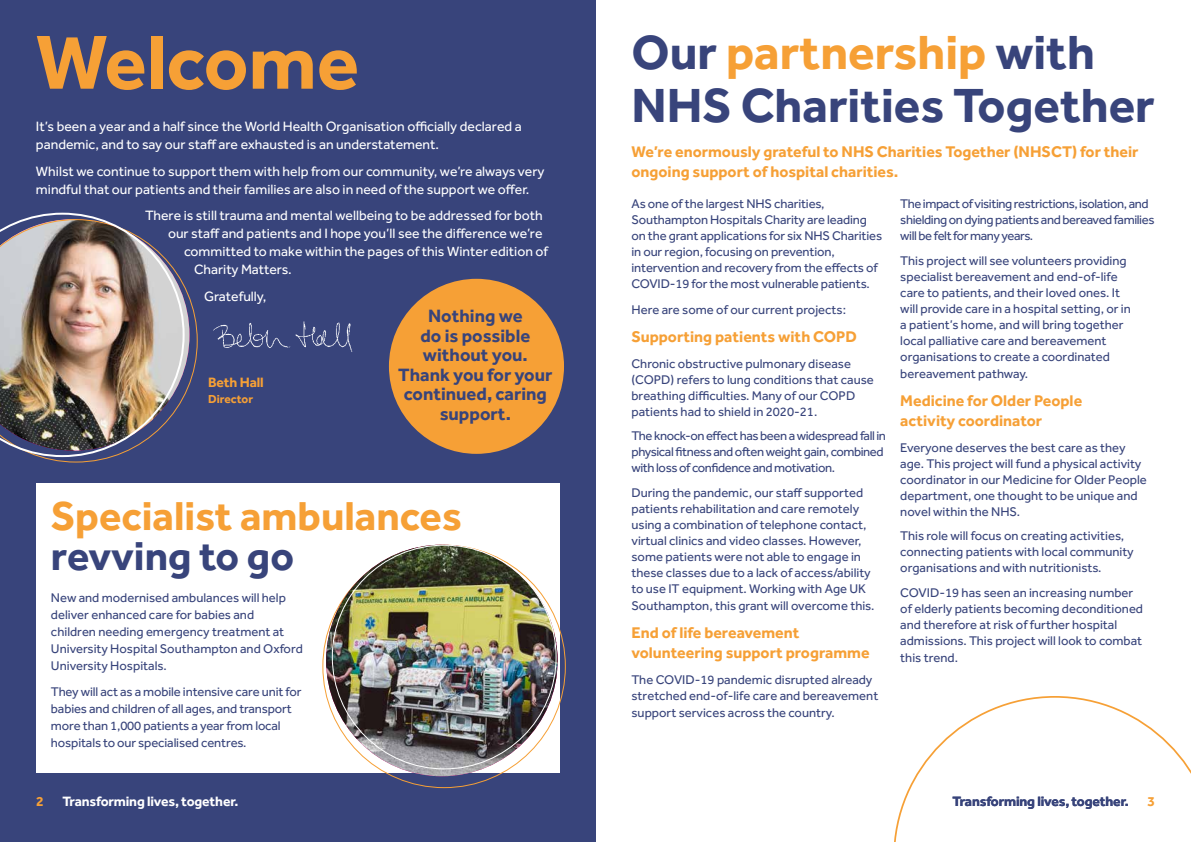
<style>
.page{position:relative;width:1191px;height:842px;background:#fff}
.page>*{position:absolute;margin:0;border:0;box-sizing:border-box;transform-origin:0 0}
.t1{font:700 79px "Effra";color:#f6a036}
.t2{font:700 49.6px/53px "Effra";color:#38447b}
.t3{font:700 41.8px "Effra";color:#f6a036}
.t4{font:700 41.8px "Effra";color:#38447b}
.t5{font:700 18.5px/19.5px "Effra";color:#38447b;text-align:center}
.t6{font:700 16px/20px "Effra";color:#f6a036}
.t7{font:14px/18px "Effra";color:#fff}
.t8{font:700 14px "Effra";letter-spacing:-.01em;color:#fff}
.t9{font:700 14px "Effra";letter-spacing:-.01em;color:#38447b}
.t10{font:700 14px "Effra";letter-spacing:-.01em;color:#f6a036}
.t11{font:13px/16px "Effra";color:#38447b}
.t12{font:13px/16px "Effra";letter-spacing:-.03em;color:#38447b}
.t13{font:700 12px "Effra";color:#f6a036}
.s1{color:#f6a036}
</style>
<div class="page">
<div style="left:0;top:0;width:595px;height:842px;background:#38447b"></div>
<div style="left:36px;top:483px;width:523px;height:289px;background:#fff"></div>
<svg style="left:40px;top:287px;width:158px;height:175px"></svg>
<img style="left:0;top:213px;width:185px;height:244px">
<img style="left:213px;top:321px;width:140px;height:31px">
<div style="left:389px;top:279px;width:175px;height:175px;background:#f6a036;border-radius:50%"></div>
<svg style="left:894px;top:696px;width:297px;height:146px"></svg>
<img style="left:326px;top:545px;width:231px;height:231px;border-radius:116px">
<h1 class="t1" style="left:36px;top:14px;width:324px">Welcome</h1>
<p class="t7" style="left:36px;top:117px;width:487px">It’s been a year and a half since the World Health Organisation officially declared a pandemic, and to say our staff are exhausted is an understatement.</p>
<p class="t7" style="left:36px;top:162px;width:510px">Whilst we continue to support them with help from our community, we’re always very mindful that our patients and their families are also in need of the support we offer.</p>
<p class="t7" style="left:145px;top:206px;width:399px">There is still trauma and mental wellbeing to be addressed for both</p>
<p class="t7" style="left:168px;top:224px;width:376px">our staff and patients and I hope you’ll see the difference we’re</p>
<p class="t7" style="left:184px;top:242px;width:366px">committed to make within the pages of this Winter edition of</p>
<p class="t7" style="left:194px;top:260px;width:99px">Charity Matters.</p>
<p class="t7" style="left:204px;top:287px;width:64px">Gratefully,</p>
<p class="t10" style="left:208px;top:374px;width:57px">Beth Hall</p>
<p class="t13" style="left:208px;top:392px;width:46px">Director</p>
<h3 class="t5" style="left:398px;top:306px;width:156px">Nothing we<br>do is possible without you.<br>Thank you for your continued, caring support.</h3>
<h3 class="t3" style="left:51px;top:490px;width:412px">Specialist ambulances</h3>
<h3 class="t4" style="left:51px;top:530px;width:245px">revving to go</h3>
<p class="t11" style="left:51px;top:589px;width:253px;line-height:17px">New and modernised ambulances will help deliver enhanced care for babies and<br>children needing emergency treatment at University Hospital Southampton and Oxford University Hospitals.</p>
<p class="t11" style="left:51px;top:683px;width:252px;line-height:17px">They will act as a mobile intensive care unit for babies and children of all ages, and transport more than 1,000 patients a year from local hospitals to our specialised centres.</p>
<h2 class="t2" style="left:631px;top:25px;width:525px">Our <span class="s1">partnership</span> with<br>NHS Charities Together</h2>
<p class="t6" style="left:631px;top:141px;width:508px">We’re enormously grateful to NHS Charities Together (NHSCT) for their ongoing support of hospital charities.</p>
<p class="t11" style="left:631px;top:196px;width:252px">As one of the largest NHS charities, Southampton Hospitals Charity are leading on the grant applications for six NHS Charities in our region, focusing on prevention, intervention and recovery from the effects of COVID-19 for the most vulnerable patients.</p>
<p class="t11" style="left:631px;top:301px;width:216px">Here are some of our current projects:</p>
<p class="t6" style="left:631px;top:327px;width:227px">Supporting patients with COPD</p>
<p class="t11" style="left:631px;top:355px;width:244px">Chronic obstructive pulmonary disease (COPD) refers to lung conditions that cause breathing difficulties. Many of our COPD patients had to shield in 2020-21.</p>
<p class="t12" style="left:631px;top:428px;width:256px">The knock-on effect has been a widespread fall in physical fitness and often weight gain, combined with loss of confidence and motivation.</p>
<p class="t11" style="left:631px;top:484px;width:244px">During the pandemic, our staff supported patients rehabilitation and care remotely using a combination of telephone contact, virtual clinics and video classes. However, some patients were not able to engage in these classes due to a lack of access/ability to use IT equipment. Working with Age UK Southampton, this grant will overcome this.</p>
<p class="t6" style="left:631px;top:623px;width:240px">End of life bereavement volunteering support programme</p>
<p class="t11" style="left:631px;top:671px;width:248px;line-height:16.5px">The COVID-19 pandemic disrupted already stretched end-of-life care and bereavement support services across the country.</p>
<p class="t12" style="left:900px;top:196px;width:256px">The impact of visiting restrictions, isolation, and shielding on dying patients and bereaved families will be felt for many years.</p>
<p class="t11" style="left:900px;top:252px;width:232px">This project will see volunteers providing specialist bereavement and end-of-life care to patients, and their loved ones. It will provide care in a hospital setting, or in a patient’s home, and will bring together local palliative care and bereavement organisations to create a coordinated bereavement pathway.</p>
<p class="t6" style="left:900px;top:391px;width:183px">Medicine for Older People activity coordinator</p>
<p class="t11" style="left:900px;top:439px;width:248px">Everyone deserves the best care as they age. This project will fund a physical activity coordinator in our Medicine for Older People department, one thought to be unique and novel within the NHS.</p>
<p class="t11" style="left:900px;top:528px;width:235px">This role will focus on creating activities, connecting patients with local community organisations and with nutritionists.</p>
<p class="t11" style="left:900px;top:584px;width:244px;line-height:16.3px">COVID-19 has seen an increasing number of elderly patients becoming deconditioned and therefore at risk of further hospital admissions. This project will look to combat this trend.</p>
<p class="t10" style="left:36px;top:793px;width:9px">2</p>
<p class="t8" style="left:62px;top:793px;width:178px">Transforming lives, together.</p>
<p class="t10" style="left:1147px;top:793px;width:9px">3</p>
<p class="t9" style="left:952px;top:793px;width:178px">Transforming lives, together.</p>
</div>
